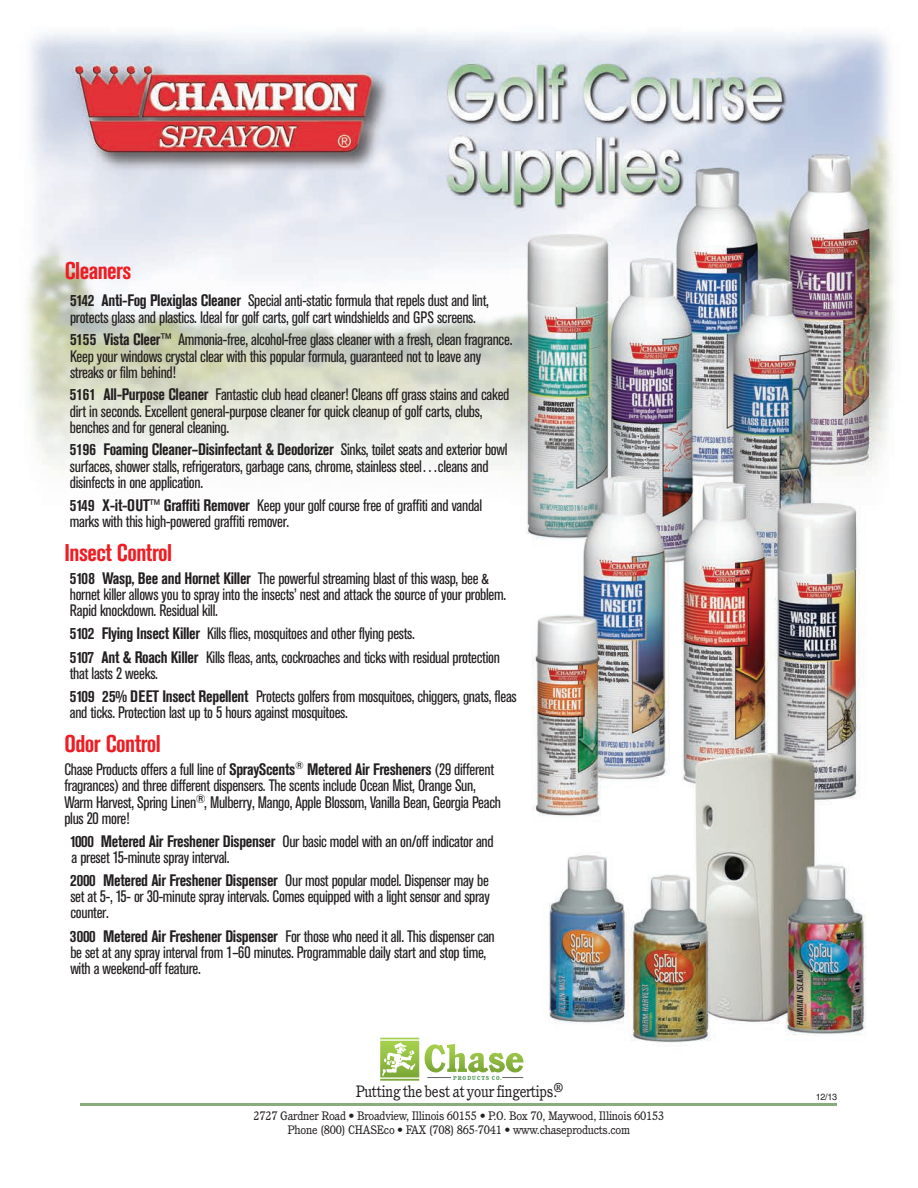
<style>
.page{position:relative;width:918px;height:1188px;background:#fff}
.page>*{position:absolute;margin:0;border:0;box-sizing:border-box;transform-origin:0 0}
.t1{font:700 condensed 24px "Akzidenz Grotesk BE";letter-spacing:-.02em;color:#ee1d23}
.t2{font:condensed 16.5px/16.2px "Akzidenz Grotesk BE";letter-spacing:-.02em;color:#231f20}
.t3{font:16.05px "Cushing";letter-spacing:-.005em;color:#231f20;scale:.93 1}
.t4{font:12px/14.9px "Cushing";letter-spacing:-.02em;color:#231f20;text-align:center}
.t5{font:condensed 12px "Akzidenz Grotesk BE";color:#231f20}
.t6{font:700 condensed 10.5px "Akzidenz Grotesk BE";color:#231f20}
.t7{font:9px "Helvetica";color:#231f20}
.t8{font:700 5.7px "Cushing";letter-spacing:.18em;color:#3a883f}
.s1{font-weight:700}
</style>
<div class="page">
<img style="left:26px;top:33px;width:868px;height:1048px">
<svg style="left:425px;top:1044px;width:99px;height:34px"></svg>
<svg style="left:380px;top:1038px;width:39px;height:43px;background:#b1d07a"></svg>
<hr style="left:81px;top:1103px;width:756px;height:3px;background:#8aab7c">
<h1 class="t1" style="left:65px;top:261px;width:68px">Cleaners</h1>
<p class="t2" style="left:70px;top:294px;width:421px"><span class="s1">5142 Anti-Fog Plexiglas Cleaner</span> Special anti-static formula that repels dust and lint, protects glass and plastics. Ideal for golf carts, golf cart windshields and GPS screens.</p>
<p class="t2" style="left:70px;top:333px;width:444px"><span class="s1">5155 Vista Cleer™</span> Ammonia-free, alcohol-free glass cleaner with a fresh, clean fragrance.<br>Keep your windows crystal clear with this popular formula, guaranteed not to leave any streaks or film behind!</p>
<p class="t2" style="left:70px;top:388px;width:441px"><span class="s1">5161 All-Purpose Cleaner</span> Fantastic club head cleaner! Cleans off grass stains and caked dirt in seconds. Excellent general-purpose cleaner for quick cleanup of golf carts, clubs, benches and for general cleaning.</p>
<p class="t2" style="left:70px;top:443px;width:439px"><span class="s1">5196 Foaming Cleaner–Disinfectant &amp; Deodorizer</span> Sinks, toilet seats and exterior bowl surfaces, shower stalls, refrigerators, garbage cans, chrome, stainless steel…cleans and disinfects in one application.</p>
<p class="t2" style="left:70px;top:498px;width:414px"><span class="s1">5149 X-it-OUT™ Graffiti Remover</span> Keep your golf course free of graffiti and vandal marks with this high-powered graffiti remover.</p>
<h1 class="t1" style="left:65px;top:543px;width:109px">Insect Control</h1>
<p class="t2" style="left:70px;top:572px;width:438px"><span class="s1">5108 Wasp, Bee and Hornet Killer</span> The powerful streaming blast of this wasp, bee &amp; hornet killer allows you to spray into the insects’ nest and attack the source of your problem.<br>Rapid knockdown. Residual kill.</p>
<p class="t2" style="left:70px;top:624px;width:432px;line-height:23.1px"><span class="s1">5102 Flying Insect Killer</span> Kills flies, mosquitoes and other flying pests.<br><span class="s1">5107 Ant &amp; Roach Killer</span> Kills fleas, ants, cockroaches and ticks with residual protection</p>
<p class="t2" style="left:70px;top:663px;width:448px;line-height:23.1px">that lasts 2 weeks.<br><span class="s1">5109 25% DEET Insect Repellent</span> Protects golfers from mosquitoes, chiggers, gnats, fleas</p>
<p class="t2" style="left:70px;top:706px;width:280px">and ticks. Protection last up to 5 hours against mosquitoes.</p>
<h1 class="t1" style="left:64px;top:734px;width:98px">Odor Control</h1>
<p class="t6" style="left:295px;top:761px;width:10px">®</p>
<p class="t2" style="left:64px;top:763px;width:438px">Chase Products offers a full line of <span class="s1">SprayScents Metered Air Fresheners</span> (29 different fragrances) and three different dispensers. The scents include Ocean Mist, Orange Sun,<br>Warm Harvest, Spring Linen , Mulberry, Mango, Apple Blossom, Vanilla Bean, Georgia Peach</p>
<p class="t5" style="left:196px;top:794px;width:11px">®</p>
<p class="t2" style="left:70px;top:808px;width:425px;line-height:23.1px;text-indent:-6px">plus 20 more!<br><span class="s1">1000 Metered Air Freshener Dispenser</span> Our basic model with an on/off indicator and</p>
<p class="t2" style="left:70px;top:847px;width:420px;line-height:23.1px">a preset 15-minute spray interval.<br><span class="s1">2000 Metered Air Freshener Dispenser</span> Our most popular model. Dispenser may be</p>
<p class="t2" style="left:70px;top:890px;width:421px">set at 5-, 15- or 30-minute spray intervals. Comes equipped with a light sensor and spray counter.</p>
<p class="t2" style="left:70px;top:929px;width:426px"><span class="s1">3000 Metered Air Freshener Dispenser</span> For those who need it all. This dispenser can be set at any spray interval from 1–60 minutes. Programmable daily start and stop time, with a weekend-off feature.</p>
<p class="t8" style="left:453px;top:1075px;width:50px">PRODUCTS CO.</p>
<p class="t3" style="left:356px;top:1084px;width:224px">Putting the best at your fingertips.<sup>®</sup></p>
<p class="t4" style="left:253px;top:1109px;width:412px">2727 Gardner Road • Broadview, Illinois 60155 • P.O. Box 70, Maywood, Illinois 60153<br>Phone (800) CHASEco • FAX (708) 865-7041 • www.chaseproducts.com</p>
<p class="t7" style="left:816px;top:1093px;width:23px">12/13</p>
</div>
